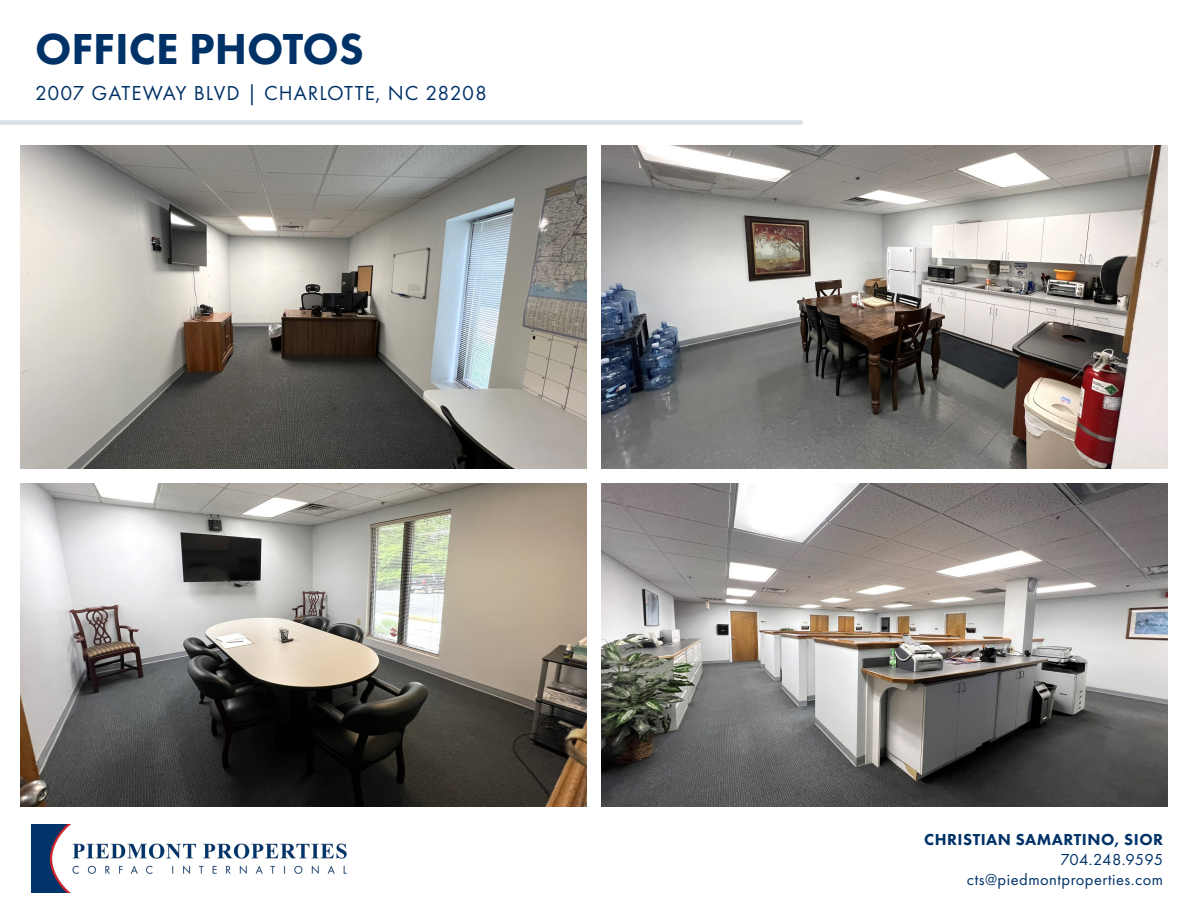
<style>
.page{position:relative;width:1188px;height:918px;background:#fff}
.page>*{position:absolute;margin:0;border:0;box-sizing:border-box;transform-origin:0 0}
.t1{font:800 45px "Futura PT";color:#003268}
.t2{font:21px "Futura PT";letter-spacing:.05em;color:#003268}
.t3{font:16.5px "Futura PT";letter-spacing:.03em;color:#003268}
.t4{font:800 16.5px "Futura PT";letter-spacing:.03em;color:#003268}
.t5{font:16.5px "Futura PT";letter-spacing:-.01em;color:#003268}
</style>
<div class="page">
<img style="left:31px;top:824px;width:316px;height:69px">
<img style="left:20px;top:146px;width:566px;height:323px">
<img style="left:602px;top:146px;width:566px;height:323px">
<img style="left:602px;top:484px;width:566px;height:323px">
<img style="left:20px;top:484px;width:566px;height:323px">
<div style="left:0;top:120px;width:802px;height:5px;background:#d9e2e6"></div>
<p class="t1" style="left:35px;top:21px;width:330px">OFFICE PHOTOS</p>
<p class="t2" style="left:35px;top:80px;width:454px">2007 GATEWAY BLVD | CHARLOTTE, NC 28208</p>
<p class="t4" style="left:924px;top:829px;width:241px">CHRISTIAN SAMARTINO, SIOR</p>
<p class="t5" style="left:1061px;top:850px;width:104px">704.248.9595</p>
<p class="t3" style="left:967px;top:869px;width:198px">cts@piedmontproperties.com</p>
</div>
